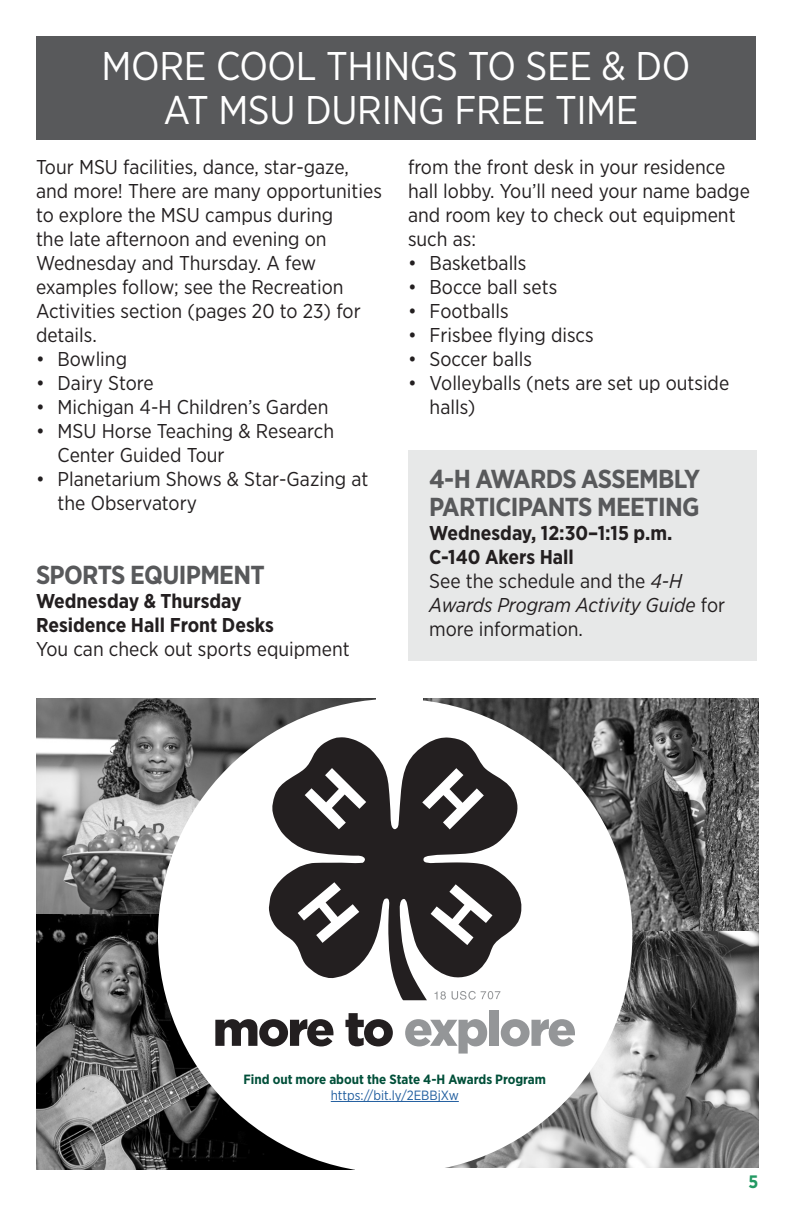
<style>
.page{position:relative;width:792px;height:1224px;background:#fff}
.page>*{position:absolute;margin:0;border:0;box-sizing:border-box;transform-origin:0 0}
.Headline{font:40px/44px "Gotham Narrow";letter-spacing:-.01em;color:#fff;text-align:center}
.Subhead_1_Intro{font:700 26px/28px "Gotham Narrow";letter-spacing:-.025em;color:#58595b}
.EXD_AG_Body_no_sp_af{font:20px/24px "Gotham Narrow";color:#231f20}
.EXD_AG_Body_no_sp_af-2{font:700 20px/24px "Gotham Narrow";color:#231f20}
.t1{font:700 18px "Gotham Narrow";color:#239963}
.Did_You_Know_text{font:700 13.4px/16px "Gotham Narrow";color:#004f39;text-align:center}
.s1{font-style:italic}
.s2{font-weight:400;color:#215e9f}
</style>
<div class="page">
<img style="left:424px;top:699px;width:334px;height:233px">
<img style="left:36px;top:699px;width:340px;height:216px">
<img style="left:450px;top:932px;width:308px;height:235px">
<img style="left:36px;top:915px;width:313px;height:254px">
<div style="left:408px;top:450px;width:348px;height:211px;background:#e7e8e8"></div>
<div style="left:36px;top:36px;width:720px;height:104px;background:#58595b"></div>
<div style="left:158px;top:699px;width:474px;height:474px;background:#fff;border-radius:50%"></div>
<hr style="left:331px;top:1101px;width:128px;height:1px;background:#215e9f">
<svg style="left:215px;top:1019px;width:118px;height:27px"></svg>
<svg style="left:345px;top:1013px;width:48px;height:33px"></svg>
<svg style="left:405px;top:1019px;width:82px;height:35px"></svg>
<div style="left:489px;top:1011px;width:10px;height:35px;background:#949698"></div>
<svg style="left:501px;top:1019px;width:74px;height:27px"></svg>
<svg style="left:269px;top:737px;width:253px;height:263px;fill:#231f20"></svg>
<svg style="left:422px;top:768px;width:62px;height:61px"></svg>
<svg style="left:298px;top:882px;width:61px;height:61px"></svg>
<svg style="left:305px;top:768px;width:61px;height:61px"></svg>
<svg style="left:431px;top:884px;width:61px;height:61px"></svg>
<p class="Headline" style="left:101px;top:43px;width:591px">MORE COOL THINGS TO SEE &amp; DO<br>AT MSU DURING FREE TIME</p>
<p class="EXD_AG_Body_no_sp_af" style="left:36px;top:155px;width:347px">Tour MSU facilities, dance, star-gaze, and more! There are many opportunities to explore the MSU campus during<br>the late afternoon and evening on<br>Wednesday and Thursday. A few examples follow; see the Recreation<br>Activities section (pages 20 to 23) for details.</p>
<p class="EXD_AG_Body_no_sp_af" style="left:36px;top:347px;width:93px">• Bowling</p>
<p class="EXD_AG_Body_no_sp_af" style="left:36px;top:371px;width:119px">• Dairy Store</p>
<p class="EXD_AG_Body_no_sp_af" style="left:36px;top:395px;width:294px">• Michigan 4-H Children’s Garden</p>
<p class="EXD_AG_Body_no_sp_af" style="left:58px;top:419px;width:278px;text-indent:-22px">• MSU Horse Teaching &amp; Research<br>Center Guided Tour</p>
<p class="EXD_AG_Body_no_sp_af" style="left:58px;top:467px;width:312px;text-indent:-22px">• Planetarium Shows &amp; Star-Gazing at the Observatory</p>
<p class="EXD_AG_Body_no_sp_af" style="left:408px;top:155px;width:343px">from the front desk in your residence hall lobby. You’ll need your name badge and room key to check out equipment such as:</p>
<p class="EXD_AG_Body_no_sp_af" style="left:408px;top:251px;width:120px">• Basketballs</p>
<p class="EXD_AG_Body_no_sp_af" style="left:408px;top:275px;width:151px">• Bocce ball sets</p>
<p class="EXD_AG_Body_no_sp_af" style="left:408px;top:299px;width:102px">• Footballs</p>
<p class="EXD_AG_Body_no_sp_af" style="left:408px;top:323px;width:187px">• Frisbee flying discs</p>
<p class="EXD_AG_Body_no_sp_af" style="left:408px;top:347px;width:125px">• Soccer balls</p>
<p class="EXD_AG_Body_no_sp_af" style="left:430px;top:371px;width:301px;text-indent:-22px">• Volleyballs (nets are set up outside halls)</p>
<p class="Subhead_1_Intro" style="left:429px;top:465px;width:272px">4-H AWARDS ASSEMBLY<br>PARTICIPANTS MEETING</p>
<p class="EXD_AG_Body_no_sp_af-2" style="left:429px;top:521px;width:245px">Wednesday, 12:30–1:15 p.m.<br>C-140 Akers Hall</p>
<p class="EXD_AG_Body_no_sp_af" style="left:429px;top:569px;width:297px">See the schedule and the <span class="s1">4-H<br>Awards Program Activity Guide</span> for more information.</p>
<p class="Subhead_1_Intro" style="left:36px;top:561px;width:230px">SPORTS EQUIPMENT</p>
<p class="EXD_AG_Body_no_sp_af-2" style="left:36px;top:589px;width:207px">Wednesday &amp; Thursday</p>
<p class="EXD_AG_Body_no_sp_af-2" style="left:36px;top:613px;width:240px">Residence Hall Front Desks</p>
<p class="EXD_AG_Body_no_sp_af" style="left:36px;top:637px;width:315px">You can check out sports equipment</p>
<p class="Did_You_Know_text" style="left:244px;top:1071px;width:304px">Find out more about the State 4-H Awards Program <span class="s2">https://bit.ly/2EBBjXw</span></p>
<p class="t1" style="left:748px;top:1170px;width:11px">5</p>
</div>
